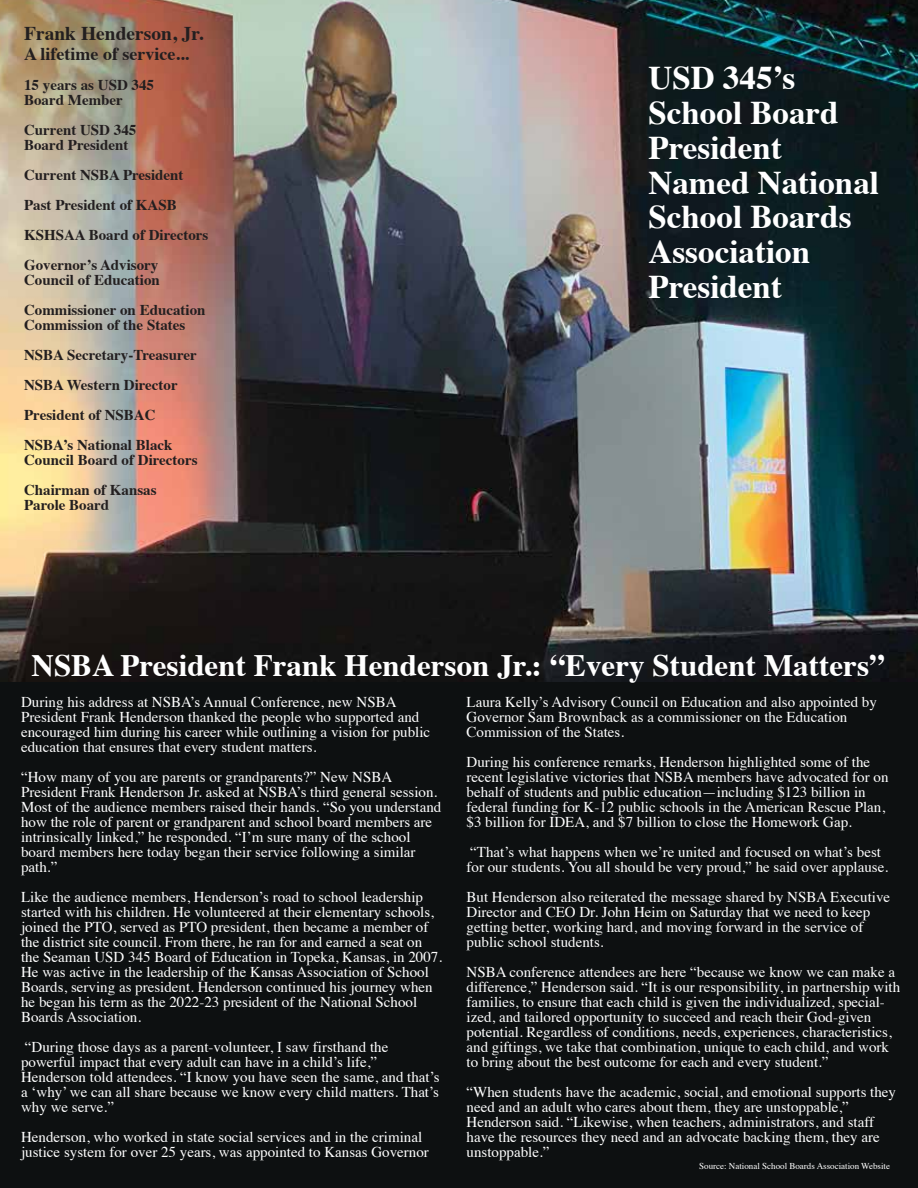
<style>
.page{position:relative;width:918px;height:1188px;background:#fff}
.page>*{position:absolute;margin:0;border:0;box-sizing:border-box;transform-origin:0 0}
.t1{font:700 33px/34.8px "Times";color:#fff}
.t2{font:700 31.05px "Times";color:#fff}
.t3{font:700 19.5px "Times";color:#231f20}
.t4{font:700 18px "Times";color:#231f20}
.t5{font:15px/15px "Times";color:#fff}
.t6{font:700 15px/30px "Times";color:#231f20}
.t7{font:9px "Times";color:#fff}
</style>
<div class="page">
<img style="left:0;top:0;width:918px;height:682px">
<div style="left:0;top:682px;width:918px;height:506px;background:#0d1011"></div>
<h3 class="t3" style="left:24px;top:15px;width:181px">Frank Henderson, Jr.</h3>
<p class="t4" style="left:24px;top:36px;width:166px">A lifetime of service...</p>
<p class="t6" style="left:24px;top:76px;width:131px;line-height:15px">15 years as USD 345<br>Board Member</p>
<p class="t6" style="left:24px;top:121px;width:114px;line-height:15px">Current USD 345<br>Board President</p>
<p class="t6" style="left:24px;top:158px;width:186px">Current NSBA President<br>Past President of KASB<br>KSHSAA Board of Directors<br>Governor’s Advisory</p>
<p class="t6" style="left:24px;top:263px;width:183px">Council of Education<br>Commissioner on Education</p>
<p class="t6" style="left:24px;top:308px;width:174px">Commission of the States<br>NSBA Secretary-Treasurer<br>NSBA Western Director<br>President of NSBAC<br>NSBA’s National Black</p>
<p class="t6" style="left:24px;top:443px;width:175px">Council Board of Directors<br>Chairman of Kansas</p>
<p class="t6" style="left:24px;top:488px;width:87px">Parole Board</p>
<h1 class="t1" style="left:649px;top:57px;width:232px">USD 345’s<br>School Board<br>President<br>Named National<br>School Boards<br>Association<br>President</h1>
<h2 class="t2" style="left:32px;top:636px;width:855px">NSBA President Frank Henderson Jr.: “Every Student Matters”</h2>
<p class="t5" style="left:21px;top:693px;width:411px">During his address at NSBA’s Annual Conference, new NSBA President Frank Henderson thanked the people who supported and encouraged him during his career while outlining a vision for public education that ensures that every student matters.</p>
<p class="t5" style="left:21px;top:768px;width:422px">“How many of you are parents or grandparents?” New NSBA President Frank Henderson Jr. asked at NSBA’s third general session.<br>Most of the audience members raised their hands. “So you understand how the role of parent or grandparent and school board members are intrinsically linked,” he responded. “I’m sure many of the school board members here today began their service following a similar path.”</p>
<p class="t5" style="left:21px;top:888px;width:423px">Like the audience members, Henderson’s road to school leadership started with his children. He volunteered at their elementary schools, joined the PTO, served as PTO president, then became a member of the district site council. From there, he ran for and earned a seat on the Seaman USD 345 Board of Education in Topeka, Kansas, in 2007.<br>He was active in the leadership of the Kansas Association of School Boards, serving as president. Henderson continued his journey when he began his term as the 2022-23 president of the National School Boards Association.</p>
<p class="t5" style="left:21px;top:1038px;width:420px">“During those days as a parent-volunteer, I saw firsthand the powerful impact that every adult can have in a child’s life,” Henderson told attendees. “I know you have seen the same, and that’s a ‘why’ we can all share because we know every child matters. That’s why we serve.”</p>
<p class="t5" style="left:21px;top:1128px;width:409px">Henderson, who worked in state social services and in the criminal justice system for over 25 years, was appointed to Kansas Governor</p>
<p class="t5" style="left:467px;top:693px;width:412px">Laura Kelly’s Advisory Council on Education and also appointed by<br>Governor Sam Brownback as a commissioner on the Education<br>Commission of the States.</p>
<p class="t5" style="left:467px;top:753px;width:423px">During his conference remarks, Henderson highlighted some of the recent legislative victories that NSBA members have advocated for on behalf of students and public education—including $123 billion in federal funding for K-12 public schools in the American Rescue Plan, $3 billion for IDEA, and $7 billion to close the Homework Gap.</p>
<p class="t5" style="left:467px;top:843px;width:423px">“That’s what happens when we’re united and focused on what’s best for our students. You all should be very proud,” he said over applause.</p>
<p class="t5" style="left:467px;top:888px;width:425px">But Henderson also reiterated the message shared by NSBA Executive Director and CEO Dr. John Heim on Saturday that we need to keep getting better, working hard, and moving forward in the service of public school students.</p>
<p class="t5" style="left:467px;top:963px;width:435px">NSBA conference attendees are here “because we know we can make a difference,” Henderson said. “It is our responsibility, in partnership with families, to ensure that each child is given the individualized, special&shy;ized, and tailored opportunity to succeed and reach their God-given potential. Regardless of conditions, needs, experiences, characteristics, and giftings, we take that combination, unique to each child, and work to bring about the best outcome for each and every student.”</p>
<p class="t5" style="left:467px;top:1083px;width:431px">“When students have the academic, social, and emotional supports they need and an adult who cares about them, they are unstoppable,” Henderson said. “Likewise, when teachers, administrators, and staff have the resources they need and an advocate backing them, they are unstoppable.”</p>
<p class="t7" style="left:699px;top:1158px;width:192px">Source: National School Boards Association Website</p>
</div>
